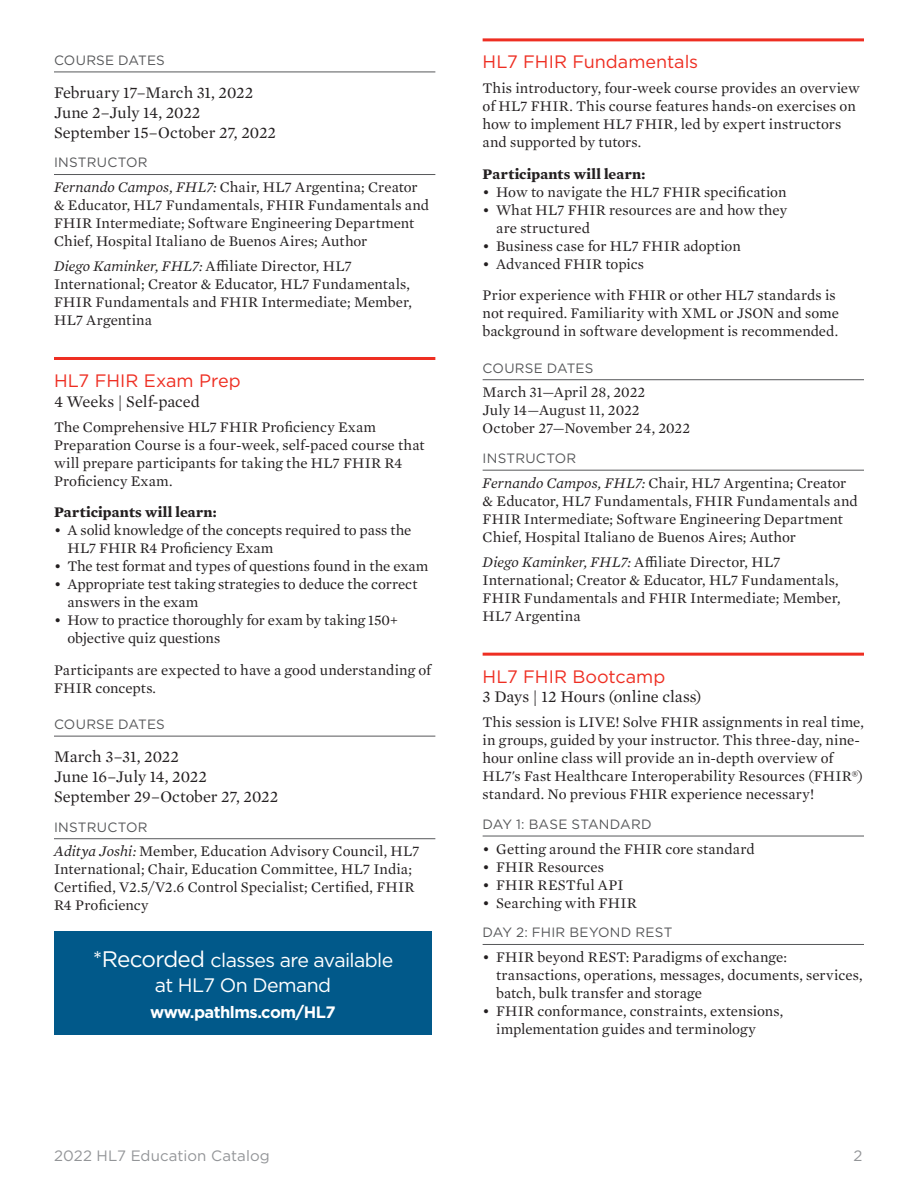
<style>
.page{position:relative;width:918px;height:1188px;background:#fff}
.page>*{position:absolute;margin:0;border:0;box-sizing:border-box;transform-origin:0 0}
.t1{font:19.5px/25.8px "Gotham";letter-spacing:-.03em;color:#fff;text-align:center}
.t2{font:18px "Gotham";color:#ee2e22}
.t3{font:16.5px/19.8px "Mercury Text G1";letter-spacing:-.005em;color:#231f20}
.t4{font:700 16.5px "Gotham";letter-spacing:-.03em;color:#fff}
.t5{font:15px/18px "Mercury Text G1";color:#231f20}
.t6{font:700 15px "Mercury Text G1";letter-spacing:.015em;color:#231f20}
.t7{font:15px "Gotham";letter-spacing:.005em;color:#939598}
.t8{font:13.5px "Gotham";letter-spacing:.015em;color:#57585a}
.s1{font-style:italic}
.s2{font-size:22.5px}
</style>
<div class="page">
<hr style="left:54px;top:72px;width:381px;height:1px;background:#57585a">
<hr style="left:54px;top:174px;width:381px;height:1px;background:#57585a">
<hr style="left:54px;top:357px;width:381px;height:3px;background:#ee2e22">
<hr style="left:54px;top:736px;width:381px;height:1px;background:#57585a">
<hr style="left:54px;top:838px;width:381px;height:1px;background:#57585a">
<hr style="left:483px;top:38px;width:381px;height:3px;background:#ee2e22">
<hr style="left:483px;top:379px;width:381px;height:1px;background:#57585a">
<hr style="left:483px;top:470px;width:381px;height:1px;background:#57585a">
<hr style="left:483px;top:653px;width:381px;height:3px;background:#ee2e22">
<hr style="left:483px;top:836px;width:381px;height:1px;background:#57585a">
<hr style="left:483px;top:944px;width:381px;height:1px;background:#57585a">
<div style="left:54px;top:932px;width:378px;height:103px;background:#01598a"></div>
<p class="t8" style="left:54px;top:51px;width:112px">COURSE DATES</p>
<p class="t3" style="left:54px;top:82px;width:224px">February 17–March 31, 2022<br>June 2–July 14, 2022<br>September 15–October 27, 2022</p>
<p class="t8" style="left:54px;top:154px;width:95px">INSTRUCTOR</p>
<p class="t5" style="left:54px;top:177px;width:377px"><span class="s1">Fernando Campos, FHL7:</span> Chair, HL7 Argentina; Creator &amp; Educator, HL7 Fundamentals, FHIR Fundamentals and FHIR Intermediate; Software Engineering Department Chief, Hospital Italiano de Buenos Aires; Author</p>
<p class="t5" style="left:54px;top:256px;width:360px"><span class="s1">Diego Kaminker, FHL7:</span> Affiliate Director, HL7<br>International; Creator &amp; Educator, HL7 Fundamentals, FHIR Fundamentals and FHIR Intermediate; Member, HL7 Argentina</p>
<p class="t2" style="left:54px;top:369px;width:188px">HL7 FHIR Exam Prep</p>
<p class="t3" style="left:54px;top:391px;width:148px">4 Weeks | Self-paced</p>
<p class="t5" style="left:54px;top:417px;width:372px">The Comprehensive HL7 FHIR Proficiency Exam Preparation Course is a four-week, self-paced course that will prepare participants for taking the HL7 FHIR R4<br>Proficiency Exam.</p>
<p class="t6" style="left:54px;top:501px;width:164px">Participants will learn:</p>
<p class="t5" style="left:68px;top:520px;width:345px;text-indent:-14px">• A solid knowledge of the concepts required to pass the<br>HL7 FHIR R4 Proficiency Exam</p>
<p class="t5" style="left:54px;top:556px;width:376px">• The test format and types of questions found in the exam</p>
<p class="t5" style="left:68px;top:574px;width:351px;text-indent:-14px">• Appropriate test taking strategies to deduce the correct answers in the exam</p>
<p class="t5" style="left:68px;top:610px;width:332px;text-indent:-14px">• How to practice thoroughly for exam by taking 150+ objective quiz questions</p>
<p class="t5" style="left:54px;top:660px;width:379px">Participants are expected to have a good understanding of<br>FHIR concepts.</p>
<p class="t8" style="left:54px;top:716px;width:112px">COURSE DATES</p>
<p class="t3" style="left:54px;top:746px;width:226px">March 3–31, 2022<br>June 16–July 14, 2022<br>September 29–October 27, 2022</p>
<p class="t8" style="left:54px;top:818px;width:95px">INSTRUCTOR</p>
<p class="t5" style="left:54px;top:842px;width:367px"><span class="s1">Aditya Joshi:</span> Member, Education Advisory Council, HL7<br>International; Chair, Education Committee, HL7 India; Certified, V2.5/V2.6 Control Specialist; Certified, FHIR R4 Proficiency</p>
<h1 class="t1" style="left:93px;top:946px;width:302px"><span class="s2">*Recorded</span> classes are available at HL7 On Demand</h1>
<p class="t4" style="left:150px;top:1001px;width:187px">www.pathlms.com/HL7</p>
<p class="t2" style="left:483px;top:51px;width:217px">HL7 FHIR Fundamentals</p>
<p class="t5" style="left:483px;top:78px;width:379px">This introductory, four-week course provides an overview of HL7 FHIR. This course features hands-on exercises on how to implement HL7 FHIR, led by expert instructors and supported by tutors.</p>
<p class="t6" style="left:483px;top:162px;width:164px">Participants will learn:</p>
<p class="t5" style="left:483px;top:182px;width:305px">• How to navigate the HL7 FHIR specification</p>
<p class="t5" style="left:496px;top:200px;width:293px;text-indent:-14px">• What HL7 FHIR resources are and how they are structured</p>
<p class="t5" style="left:483px;top:236px;width:260px">• Business case for HL7 FHIR adoption</p>
<p class="t5" style="left:483px;top:247px;width:355px;line-height:31.5px">• Advanced FHIR topics<br>Prior experience with FHIR or other HL7 standards is</p>
<p class="t5" style="left:483px;top:303px;width:358px">not required. Familiarity with XML or JSON and some background in software development is recommended.</p>
<p class="t8" style="left:483px;top:359px;width:112px">COURSE DATES</p>
<p class="t5" style="left:483px;top:383px;width:209px">March 31—April 28, 2022<br>July 14—August 11, 2022<br>October 27—November 24, 2022</p>
<p class="t8" style="left:483px;top:450px;width:95px">INSTRUCTOR</p>
<p class="t5" style="left:483px;top:473px;width:377px"><span class="s1">Fernando Campos, FHL7:</span> Chair, HL7 Argentina; Creator &amp; Educator, HL7 Fundamentals, FHIR Fundamentals and FHIR Intermediate; Software Engineering Department Chief, Hospital Italiano de Buenos Aires; Author</p>
<p class="t5" style="left:483px;top:552px;width:360px"><span class="s1">Diego Kaminker, FHL7:</span> Affiliate Director, HL7<br>International; Creator &amp; Educator, HL7 Fundamentals, FHIR Fundamentals and FHIR Intermediate; Member, HL7 Argentina</p>
<p class="t2" style="left:483px;top:665px;width:184px">HL7 FHIR Bootcamp</p>
<p class="t3" style="left:483px;top:686px;width:220px">3 Days | 12 Hours (online class)</p>
<p class="t5" style="left:483px;top:712px;width:383px">This session is LIVE! Solve FHIR assignments in real time, in groups, guided by your instructor. This three-day, nine&shy;hour online class will provide an in-depth overview of HL7's Fast Healthcare Interoperability Resources (FHIR®) standard. No previous FHIR experience necessary!</p>
<p class="t8" style="left:483px;top:815px;width:171px">DAY 1: BASE STANDARD</p>
<p class="t5" style="left:483px;top:839px;width:274px">• Getting around the FHIR core standard</p>
<p class="t5" style="left:483px;top:857px;width:123px">• FHIR Resources</p>
<p class="t5" style="left:483px;top:875px;width:142px">• FHIR RESTful API</p>
<p class="t5" style="left:483px;top:893px;width:156px">• Searching with FHIR</p>
<p class="t8" style="left:483px;top:924px;width:191px">DAY 2: FHIR BEYOND REST</p>
<p class="t5" style="left:496px;top:947px;width:368px;text-indent:-14px">• FHIR beyond REST: Paradigms of exchange: transactions, operations, messages, documents, services, batch, bulk transfer and storage</p>
<p class="t5" style="left:496px;top:1001px;width:289px;text-indent:-14px">• FHIR conformance, constraints, extensions, implementation guides and terminology</p>
<p class="t7" style="left:54px;top:1146px;width:217px">2022 HL7 Education Catalog</p>
<p class="t7" style="left:854px;top:1146px;width:10px">2</p>
</div>
